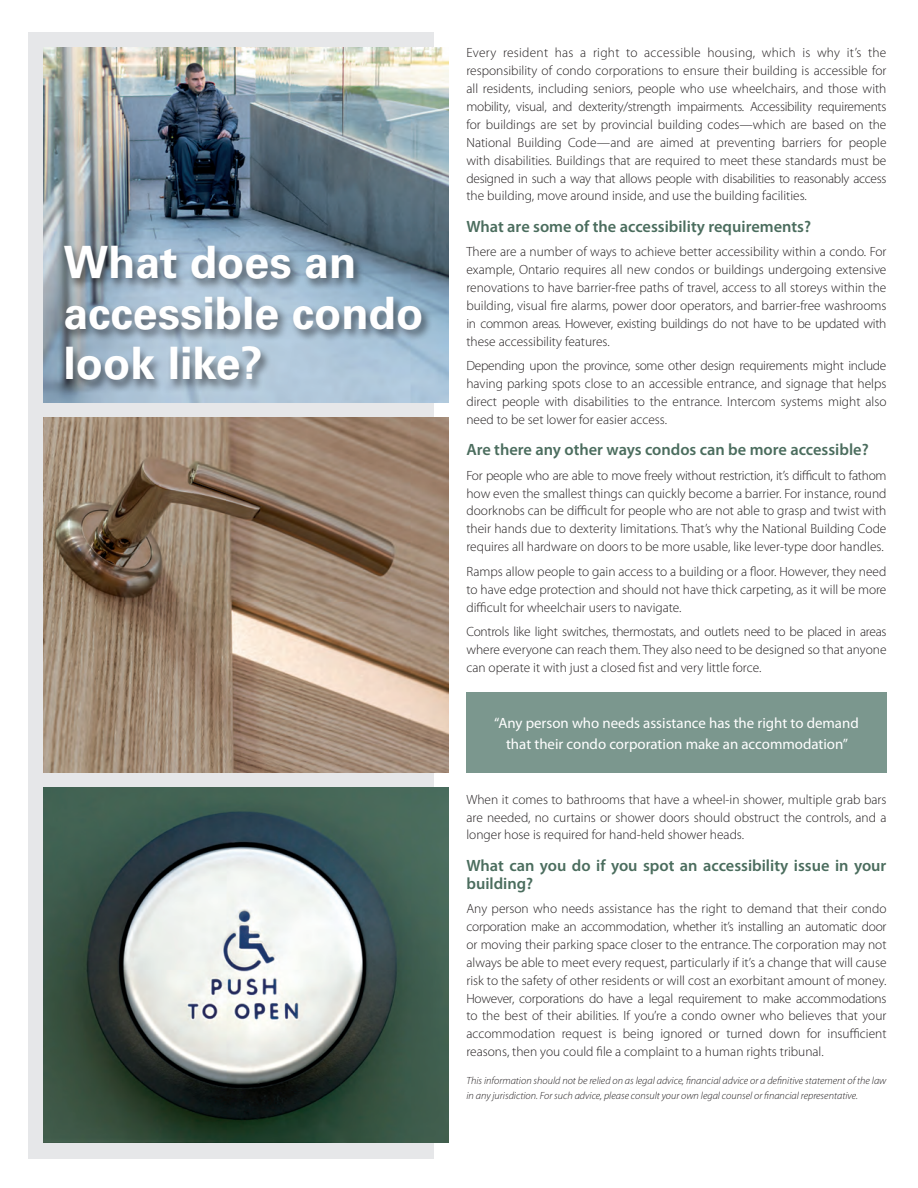
<style>
.page{position:relative;width:918px;height:1188px;background:#fff}
.page>*{position:absolute;margin:0;border:0;box-sizing:border-box;transform-origin:0 0}
.t1{font:700 44.7px/50.7px "Univers LT Std";color:#fff}
.t2{font:600 16.35px/17.9px "Myriad Pro";color:#4b6d5e}
.t3{font:14.85px/20.9px "Myriad Pro";color:#fff;text-align:center}
.t4{font:300 13.35px/17.9px "Myriad Pro";color:#231f20;text-align:justify}
.t5{font:italic 300 10.5px/14.9px "Myriad Pro";color:#231f20}
</style>
<div class="page">
<div style="left:29px;top:32px;width:405px;height:1127px;background:#e6e7e9"></div>
<div style="left:466px;top:692px;width:421px;height:81px;background:#7b978e"></div>
<img style="left:43px;top:47px;width:406px;height:356px">
<img style="left:43px;top:417px;width:406px;height:356px">
<img style="left:43px;top:787px;width:406px;height:356px">
<div style="left:61px;top:244px;width:372px;height:149px;background:#231f20;opacity:.6"></div>
<p class="t1" style="left:63px;top:237px;width:362px">What does an accessible condo look like?</p>
<p class="t4" style="left:466px;top:44px;width:422px">Every resident has a right to accessible housing, which is why it’s the responsibility of condo corporations to ensure their building is accessible for all residents, including seniors, people who use wheelchairs, and those with mobility, visual, and dexterity/strength impairments. Accessibility requirements for buildings are set by provincial building codes—which are based on the National Building Code—and are aimed at preventing barriers for people with disabilities. Buildings that are required to meet these standards must be designed in such a way that allows people with disabilities to reasonably access the building, move around inside, and use the building facilities.</p>
<p class="t2" style="left:466px;top:217px;width:346px">What are some of the accessibility requirements?</p>
<p class="t4" style="left:466px;top:243px;width:422px">There are a number of ways to achieve better accessibility within a condo. For example, Ontario requires all new condos or buildings undergoing extensive renovations to have barrier-free paths of travel, access to all storeys within the building, visual fire alarms, power door operators, and barrier-free washrooms in common areas. However, existing buildings do not have to be updated with these accessibility features.</p>
<p class="t4" style="left:466px;top:357px;width:422px">Depending upon the province, some other design requirements might include having parking spots close to an accessible entrance, and signage that helps direct people with disabilities to the entrance. Intercom systems might also need to be set lower for easier access.</p>
<p class="t2" style="left:466px;top:440px;width:404px">Are there any other ways condos can be more accessible?</p>
<p class="t4" style="left:466px;top:467px;width:422px">For people who are able to move freely without restriction, it’s difficult to fathom how even the smallest things can quickly become a barrier. For instance, round doorknobs can be difficult for people who are not able to grasp and twist with their hands due to dexterity limitations. That’s why the National Building Code requires all hardware on doors to be more usable, like lever-type door handles.</p>
<p class="t4" style="left:466px;top:563px;width:422px">Ramps allow people to gain access to a building or a floor. However, they need to have edge protection and should not have thick carpeting, as it will be more difficult for wheelchair users to navigate.</p>
<p class="t4" style="left:466px;top:623px;width:422px">Controls like light switches, thermostats, and outlets need to be placed in areas where everyone can reach them. They also need to be designed so that anyone can operate it with just a closed fist and very little force.</p>
<p class="t3" style="left:494px;top:712px;width:366px">“Any person who needs assistance has the right to demand that their condo corporation make an accommodation”</p>
<p class="t4" style="left:466px;top:791px;width:422px">When it comes to bathrooms that have a wheel-in shower, multiple grab bars are needed, no curtains or shower doors should obstruct the controls, and a longer hose is required for hand-held shower heads.</p>
<p class="t2" style="left:466px;top:856px;width:421px">What can you do if you spot an accessibility issue in your building?</p>
<p class="t4" style="left:466px;top:900px;width:422px">Any person who needs assistance has the right to demand that their condo corporation make an accommodation, whether it’s installing an automatic door or moving their parking space closer to the entrance. The corporation may not always be able to meet every request, particularly if it’s a change that will cause risk to the safety of other residents or will cost an exorbitant amount of money.<br>However, corporations do have a legal requirement to make accommodations to the best of their abilities. If you’re a condo owner who believes that your accommodation request is being ignored or turned down for insufficient reasons, then you could file a complaint to a human rights tribunal.</p>
<p class="t5" style="left:466px;top:1074px;width:422px">This information should not be relied on as legal advice, financial advice or a definitive statement of the law in any jurisdiction. For such advice, please consult your own legal counsel or financial representative.</p>
</div>
